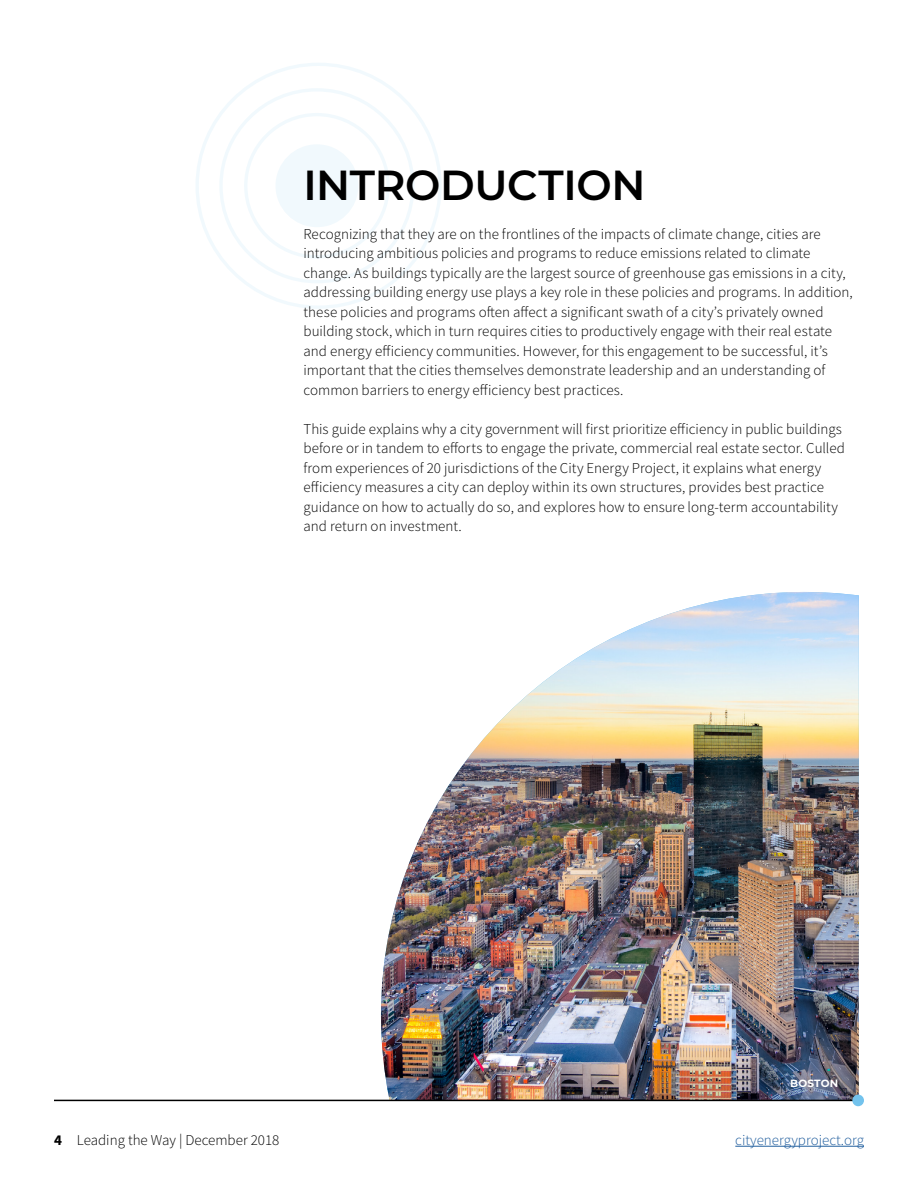
<style>
.page{position:relative;width:918px;height:1188px;background:#fff}
.page>*{position:absolute;margin:0;border:0;box-sizing:border-box;transform-origin:0 0}
.report-head-a{font:600 42px "Montserrat";letter-spacing:-.01em;color:#000}
.report-body{font:300 15px/19.5px "Source Sans Pro";color:#000}
.t1{font:300 15px "Source Sans Pro";color:#215e9e}
.report-about-head{font:700 10.5px "Montserrat";letter-spacing:.01em;color:#fff}
.s1{font-weight:700}
</style>
<div class="page">
<div style="left:277px;top:146px;width:80px;height:80px;background:#f1f9fd;border-radius:50%"></div>
<div style="left:275px;top:144px;width:83px;height:83px;border:3px solid #73c3ed;border-radius:50%"></div>
<div style="left:244px;top:113px;width:146px;height:146px;border:3px solid #73c3ed;border-radius:50%"></div>
<img style="left:381px;top:592px;width:478px;height:508px">
<hr style="left:735px;top:1146px;width:129px;height:1px;background:#215e9e">
<hr style="left:54px;top:1100px;width:805px;height:1px;background:#000">
<div style="left:852px;top:1095px;width:12px;height:11px;background:#73c3ed;border-radius:50%"></div>
<p class="report-head-a" style="left:303px;top:155px;width:344px">INTRODUCTION</p>
<p class="report-body" style="left:303px;top:224px;width:551px">Recognizing that they are on the frontlines of the impacts of climate change, cities are introducing ambitious policies and programs to reduce emissions related to climate change. As buildings typically are the largest source of greenhouse gas emissions in a city, addressing building energy use plays a key role in these policies and programs. In addition, these policies and programs often affect a significant swath of a city’s privately owned building stock, which in turn requires cities to productively engage with their real estate and energy efficiency communities. However, for this engagement to be successful, it’s important that the cities themselves demonstrate leadership and an understanding of common barriers to energy efficiency best practices.</p>
<p class="report-body" style="left:303px;top:419px;width:543px">This guide explains why a city government will first prioritize efficiency in public buildings before or in tandem to efforts to engage the private, commercial real estate sector. Culled from experiences of 20 jurisdictions of the City Energy Project, it explains what energy efficiency measures a city can deploy within its own structures, provides best practice guidance on how to actually do so, and explores how to ensure long-term accountability and return on investment.</p>
<p class="report-about-head" style="left:790px;top:1076px;width:49px">BOSTON</p>
<p class="report-body" style="left:54px;top:1130px;width:227px"><span class="s1">4</span> Leading the Way | December 2018</p>
<p class="t1" style="left:735px;top:1131px;width:130px">cityenergyproject.org</p>
</div>
